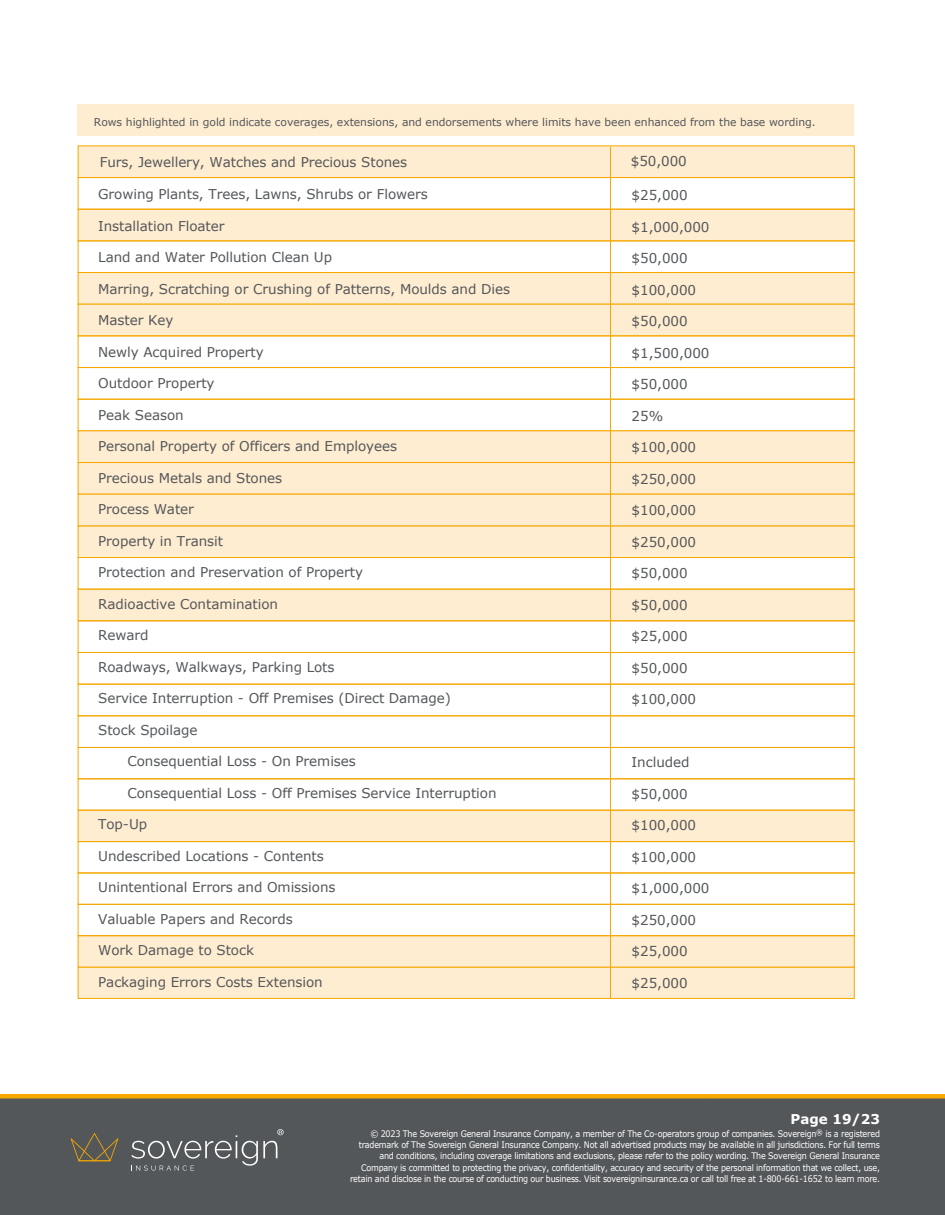
<style>
.page{position:relative;width:945px;height:1215px;background:#fff}
.page>*{position:absolute;margin:0;border:0;box-sizing:border-box;transform-origin:0 0}
.t1{font:13.5px "Verdana";letter-spacing:-.005em;color:#54575a}
.t2{font:700 13.5px "Verdana";color:#fff}
.t3{font:10.8px "Verdana";letter-spacing:-.005em;color:#54575a}
.t4{font:9px/11.2px "Verdana";letter-spacing:-.025em;color:#fff;text-align:right;scale:.89 1}
</style>
<div class="page">
<div style="left:0;top:1096px;width:945px;height:119px;background:#54575a"></div>
<svg style="left:71px;top:1133px;width:47px;height:28px"></svg>
<svg style="left:131px;top:1129px;width:153px;height:42px"></svg>
<div style="left:0;top:1094px;width:945px;height:5px;background:#f6a800"></div>
<div style="left:77px;top:105px;width:776px;height:31px;background:#ffedd1"></div>
<div style="left:78px;top:146px;width:776px;height:32px;background:#ffedd1"></div>
<div style="left:78px;top:967px;width:776px;height:32px;background:#ffedd1;border:1px solid #f6a800"></div>
<div style="left:78px;top:936px;width:776px;height:31px;background:#ffedd1"></div>
<div style="left:78px;top:904px;width:776px;height:32px;border:1px solid #f6a800"></div>
<div style="left:78px;top:810px;width:776px;height:32px;background:#ffedd1;border:1px solid #f6a800"></div>
<div style="left:78px;top:589px;width:776px;height:32px;background:#ffedd1;border:1px solid #f6a800"></div>
<div style="left:78px;top:209px;width:776px;height:32px;background:#ffedd1;border:1px solid #f6a800"></div>
<div style="left:78px;top:272px;width:776px;height:32px;background:#ffedd1"></div>
<div style="left:78px;top:841px;width:776px;height:32px;border:1px solid #f6a800"></div>
<div style="left:78px;top:462px;width:776px;height:32px;background:#ffedd1"></div>
<div style="left:78px;top:526px;width:776px;height:32px;background:#ffedd1"></div>
<div style="left:78px;top:304px;width:776px;height:32px;background:#ffedd1;border:1px solid #f6a800"></div>
<div style="left:78px;top:399px;width:776px;height:32px;border:1px solid #f6a800"></div>
<div style="left:78px;top:747px;width:776px;height:32px;border:1px solid #f6a800"></div>
<div style="left:78px;top:431px;width:776px;height:32px;background:#ffedd1;border:1px solid #f6a800"></div>
<div style="left:78px;top:494px;width:776px;height:32px;background:#ffedd1;border:1px solid #f6a800"></div>
<div style="left:78px;top:241px;width:776px;height:32px;border:1px solid #f6a800"></div>
<div style="left:78px;top:177px;width:776px;height:32px;border:1px solid #f6a800"></div>
<div style="left:78px;top:336px;width:776px;height:32px;border:1px solid #f6a800"></div>
<div style="left:78px;top:557px;width:776px;height:32px;border:1px solid #f6a800"></div>
<div style="left:78px;top:652px;width:776px;height:32px;border:1px solid #f6a800"></div>
<div style="left:78px;top:684px;width:776px;height:32px;border:1px solid #f6a800"></div>
<hr style="left:610px;top:147px;width:1px;height:852px;background:#f6a800">
<div style="left:78px;top:873px;width:776px;height:32px;border:1px solid #f6a800"></div>
<p class="t3" style="left:94px;top:115px;width:723px">Rows highlighted in gold indicate coverages, extensions, and endorsements where limits have been enhanced from the base wording.</p>
<p class="t1" style="left:100px;top:153px;width:309px">Furs, Jewellery, Watches and Precious Stones</p>
<p class="t1" style="left:631px;top:153px;width:58px">$50,000</p>
<p class="t1" style="left:98px;top:186px;width:331px">Growing Plants, Trees, Lawns, Shrubs or Flowers</p>
<p class="t1" style="left:98px;top:217px;width:128px">Installation Floater</p>
<p class="t1" style="left:98px;top:249px;width:235px">Land and Water Pollution Clean Up</p>
<p class="t1" style="left:98px;top:280px;width:413px">Marring, Scratching or Crushing of Patterns, Moulds and Dies</p>
<p class="t1" style="left:98px;top:312px;width:77px">Master Key</p>
<p class="t1" style="left:98px;top:343px;width:167px">Newly Acquired Property</p>
<p class="t1" style="left:98px;top:375px;width:118px">Outdoor Property</p>
<p class="t1" style="left:98px;top:406px;width:87px">Peak Season</p>
<p class="t1" style="left:98px;top:438px;width:300px">Personal Property of Officers and Employees</p>
<p class="t1" style="left:98px;top:469px;width:186px">Precious Metals and Stones</p>
<p class="t1" style="left:98px;top:501px;width:97px">Process Water</p>
<p class="t1" style="left:98px;top:532px;width:126px">Property in Transit</p>
<p class="t1" style="left:98px;top:564px;width:266px">Protection and Preservation of Property</p>
<p class="t1" style="left:98px;top:595px;width:181px">Radioactive Contamination</p>
<p class="t1" style="left:98px;top:627px;width:52px">Reward</p>
<p class="t1" style="left:98px;top:658px;width:238px">Roadways, Walkways, Parking Lots</p>
<p class="t1" style="left:98px;top:690px;width:354px">Service Interruption - Off Premises (Direct Damage)</p>
<p class="t1" style="left:98px;top:721px;width:101px">Stock Spoilage</p>
<p class="t1" style="left:127px;top:753px;width:230px">Consequential Loss - On Premises</p>
<p class="t1" style="left:127px;top:784px;width:371px">Consequential Loss - Off Premises Service Interruption</p>
<p class="t1" style="left:98px;top:816px;width:51px">Top-Up</p>
<p class="t1" style="left:98px;top:847px;width:227px">Undescribed Locations - Contents</p>
<p class="t1" style="left:98px;top:879px;width:239px">Unintentional Errors and Omissions</p>
<p class="t1" style="left:98px;top:910px;width:196px">Valuable Papers and Records</p>
<p class="t1" style="left:98px;top:942px;width:157px">Work Damage to Stock</p>
<p class="t1" style="left:98px;top:973px;width:226px">Packaging Errors Costs Extension</p>
<p class="t1" style="left:632px;top:187px;width:58px">$25,000</p>
<p class="t1" style="left:632px;top:218px;width:79px">$1,000,000</p>
<p class="t1" style="left:632px;top:250px;width:58px">$50,000</p>
<p class="t1" style="left:632px;top:281px;width:66px">$100,000</p>
<p class="t1" style="left:632px;top:313px;width:58px">$50,000</p>
<p class="t1" style="left:632px;top:344px;width:79px">$1,500,000</p>
<p class="t1" style="left:632px;top:376px;width:58px">$50,000</p>
<p class="t1" style="left:632px;top:407px;width:33px">25%</p>
<p class="t1" style="left:632px;top:439px;width:66px">$100,000</p>
<p class="t1" style="left:632px;top:470px;width:66px">$250,000</p>
<p class="t1" style="left:632px;top:502px;width:66px">$100,000</p>
<p class="t1" style="left:632px;top:533px;width:66px">$250,000</p>
<p class="t1" style="left:632px;top:565px;width:58px">$50,000</p>
<p class="t1" style="left:632px;top:596px;width:58px">$50,000</p>
<p class="t1" style="left:632px;top:628px;width:58px">$25,000</p>
<p class="t1" style="left:632px;top:659px;width:58px">$50,000</p>
<p class="t1" style="left:632px;top:691px;width:66px">$100,000</p>
<p class="t1" style="left:632px;top:754px;width:59px">Included</p>
<p class="t1" style="left:632px;top:785px;width:58px">$50,000</p>
<p class="t1" style="left:632px;top:817px;width:66px">$100,000</p>
<p class="t1" style="left:632px;top:848px;width:66px">$100,000</p>
<p class="t1" style="left:632px;top:880px;width:79px">$1,000,000</p>
<p class="t1" style="left:632px;top:911px;width:66px">$250,000</p>
<p class="t1" style="left:632px;top:943px;width:58px">$25,000</p>
<p class="t1" style="left:632px;top:974px;width:58px">$25,000</p>
<p class="t2" style="left:791px;top:1110px;width:91px">Page 19/23</p>
<p class="t4" style="left:350px;top:1128px;width:597px">© 2023 The Sovereign General Insurance Company, a member of The Co-operators group of companies. Sovereign<sup>®</sup> is a registered trademark of The Sovereign General Insurance Company. Not all advertised products may be available in all jurisdictions. For full terms and conditions, including coverage limitations and exclusions, please refer to the policy wording. The Sovereign General Insurance Company is committed to protecting the privacy, confidentiality, accuracy and security of the personal information that we collect, use, retain and disclose in the course of conducting our business. Visit sovereigninsurance.ca or call toll free at 1-800-661-1652 to learn more.</p>
</div>
